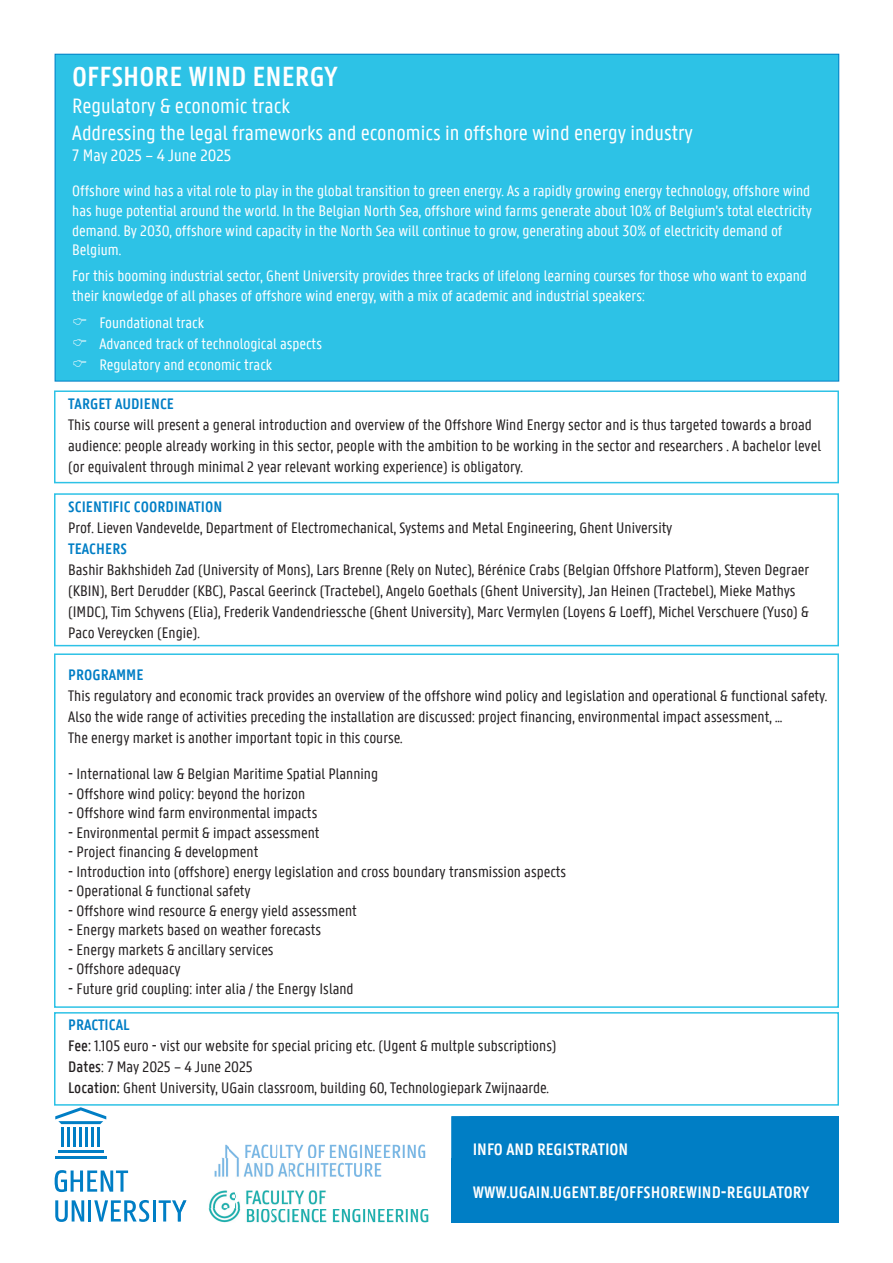
<style>
.page{position:relative;width:893px;height:1263px;background:#fff}
.page>*{position:absolute;margin:0;border:0;box-sizing:border-box;transform-origin:0 0}
.t1{font:600 30px "U Gent Panno Text";color:#fff}
.t2{font:22.5px/27px "U Gent Panno Text";color:#fff}
.t3{font:600 18px "U Gent Panno Text";color:#fff}
.t4{font:18px "U Gent Panno Text";color:#fff}
.t5{font:16.5px/21px "U Gent Panno Text";color:#231f20}
.t6{font:16.5px/19.8px "U Gent Panno Text";color:#fff}
.t7{font:600 16.5px "U Gent Panno Text";color:#007ec5}
.s1{font-weight:600;color:#007ec5}
.s2{font-weight:500}
</style>
<div class="page">
<div style="left:451px;top:1116px;width:388px;height:106px;background:#007ec5"></div>
<hr style="left:79px;top:1127px;width:3px;height:19px;background:#007ec5">
<hr style="left:73px;top:1127px;width:3px;height:19px;background:#007ec5">
<hr style="left:67px;top:1127px;width:3px;height:19px;background:#007ec5">
<hr style="left:61px;top:1127px;width:3px;height:19px;background:#007ec5">
<hr style="left:85px;top:1127px;width:3px;height:19px;background:#007ec5">
<hr style="left:91px;top:1127px;width:3px;height:19px;background:#007ec5">
<hr style="left:97px;top:1127px;width:3px;height:19px;background:#007ec5">
<hr style="left:58px;top:1149px;width:45px;height:3px;background:#007ec5">
<hr style="left:55px;top:1155px;width:51px;height:3px;background:#007ec5">
<svg style="left:55px;top:1107px;width:51px;height:17px"></svg>
<svg style="left:55px;top:1200px;width:29px;height:22px"></svg>
<hr style="left:88px;top:1200px;width:3px;height:21px;background:#007ec5">
<svg style="left:94px;top:1200px;width:55px;height:22px"></svg>
<hr style="left:153px;top:1200px;width:3px;height:21px;background:#007ec5">
<svg style="left:55px;top:1170px;width:73px;height:22px"></svg>
<img style="left:222px;top:1144px;width:204px;height:14px">
<img style="left:451px;top:1116px;width:18px;height:42px">
<img style="left:177px;top:1208px;width:287px;height:15px">
<img style="left:451px;top:1208px;width:13px;height:14px">
<img style="left:209px;top:1158px;width:173px;height:50px">
<svg style="left:159px;top:1200px;width:28px;height:21px"></svg>
<div style="left:54px;top:390px;width:785px;height:93px;border:2px solid #2dc2e6"></div>
<div style="left:54px;top:493px;width:785px;height:153px;border:2px solid #2dc2e6"></div>
<div style="left:54px;top:653px;width:785px;height:355px;border:2px solid #2dc2e6"></div>
<div style="left:55px;top:54px;width:784px;height:327px;background:#2dc2e6"></div>
<div style="left:54px;top:1012px;width:785px;height:94px;border:2px solid #2dc2e6"></div>
<h1 class="t1" style="left:72px;top:58px;width:267px">OFFSHORE WIND ENERGY</h1>
<h2 class="t2" style="left:72px;top:91px;width:622px">Regulatory &amp; economic track<br>Addressing the legal frameworks and economics in offshore wind energy industry</h2>
<p class="t4" style="left:72px;top:145px;width:160px">7 May 2025 – 4 June 2025</p>
<p class="t6" style="left:72px;top:181px;width:741px">Offshore wind has a vital role to play in the global transition to green energy. As a rapidly growing energy technology, offshore wind has huge potential around the world. In the Belgian North Sea, offshore wind farms generate about 10% of Belgium’s total electricity demand. By 2030, offshore wind capacity in the North Sea will continue to grow, generating about 30% of electricity demand of Belgium.</p>
<p class="t6" style="left:72px;top:266px;width:736px">For this booming industrial sector, Ghent University provides three tracks of lifelong learning courses for those who want to expand their knowledge of all phases of offshore wind energy, with a mix of academic and industrial speakers:</p>
<p class="t6" style="left:99px;top:312px;width:224px;line-height:21px">Foundational track<br>Advanced track of technological aspects<br>Regulatory and economic track</p>
<p class="t7" style="left:68px;top:394px;width:107px">TARGET AUDIENCE</p>
<p class="t5" style="left:68px;top:414px;width:754px">This course will present a general introduction and overview of the Offshore Wind Energy sector and is thus targeted towards a broad audience: people already working in this sector, people with the ambition to be working in the sector and researchers . A bachelor level (or equivalent through minimal 2 year relevant working experience) is obligatory.</p>
<p class="t7" style="left:68px;top:496px;width:156px">SCIENTIFIC COORDINATION</p>
<p class="t5" style="left:68px;top:516px;width:606px">Prof. Lieven Vandevelde, Department of Electromechanical, Systems and Metal Engineering, Ghent University</p>
<p class="t7" style="left:68px;top:538px;width:60px">TEACHERS</p>
<p class="t5" style="left:68px;top:558px;width:742px">Bashir Bakhshideh Zad (University of Mons), Lars Brenne (Rely on Nutec), Bérénice Crabs (Belgian Offshore Platform), Steven Degraer (KBIN), Bert Derudder (KBC), Pascal Geerinck (Tractebel), Angelo Goethals (Ghent University), Jan Heinen (Tractebel), Mieke Mathys (IMDC), Tim Schyvens (Elia), Frederik Vandendriessche (Ghent University), Marc Vermylen (Loyens &amp; Loeff), Michel Verschuere (Yuso) &amp; Paco Vereycken (Engie).</p>
<p class="t7" style="left:68px;top:665px;width:77px">PROGRAMME</p>
<p class="t5" style="left:68px;top:685px;width:760px">This regulatory and economic track provides an overview of the offshore wind policy and legislation and operational &amp; functional safety.<br>Also the wide range of activities preceding the installation are discussed: project financing, environmental impact assessment, …<br>The energy market is another important topic in this course.</p>
<p class="t5" style="left:68px;top:763px;width:311px">- International law &amp; Belgian Maritime Spatial Planning</p>
<p class="t5" style="left:68px;top:783px;width:239px">- Offshore wind policy: beyond the horizon</p>
<p class="t5" style="left:68px;top:802px;width:251px">- Offshore wind farm environmental impacts</p>
<p class="t5" style="left:68px;top:822px;width:253px">- Environmental permit &amp; impact assessment</p>
<p class="t5" style="left:68px;top:841px;width:192px">- Project financing &amp; development</p>
<p class="t5" style="left:68px;top:861px;width:500px">- Introduction into (offshore) energy legislation and cross boundary transmission aspects</p>
<p class="t5" style="left:68px;top:880px;width:184px">- Operational &amp; functional safety</p>
<p class="t5" style="left:68px;top:900px;width:290px">- Offshore wind resource &amp; energy yield assessment</p>
<p class="t5" style="left:68px;top:919px;width:254px">- Energy markets based on weather forecasts</p>
<p class="t5" style="left:68px;top:939px;width:207px">- Energy markets &amp; ancillary services</p>
<p class="t5" style="left:68px;top:958px;width:114px">- Offshore adequacy</p>
<p class="t5" style="left:68px;top:978px;width:287px">- Future grid coupling: inter alia / the Energy Island</p>
<p class="t5" style="left:68px;top:1014px;width:490px"><span class="s1">PRACTICAL<br></span><span class="s2">Fee:</span> 1.105 euro - vist our website for special pricing etc. (Ugent &amp; multple subscriptions)<br><span class="s2">Dates</span>: 7 May 2025 – 4 June 2025<br><span class="s2">Location:</span> Ghent University, UGain classroom, building 60, Technologiepark Zwijnaarde.</p>
<p class="t3" style="left:473px;top:1138px;width:157px">INFO AND REGISTRATION</p>
<p class="t3" style="left:473px;top:1181px;width:338px">WWW.UGAIN.UGENT.BE/OFFSHOREWIND-REGULATORY</p>
</div>
